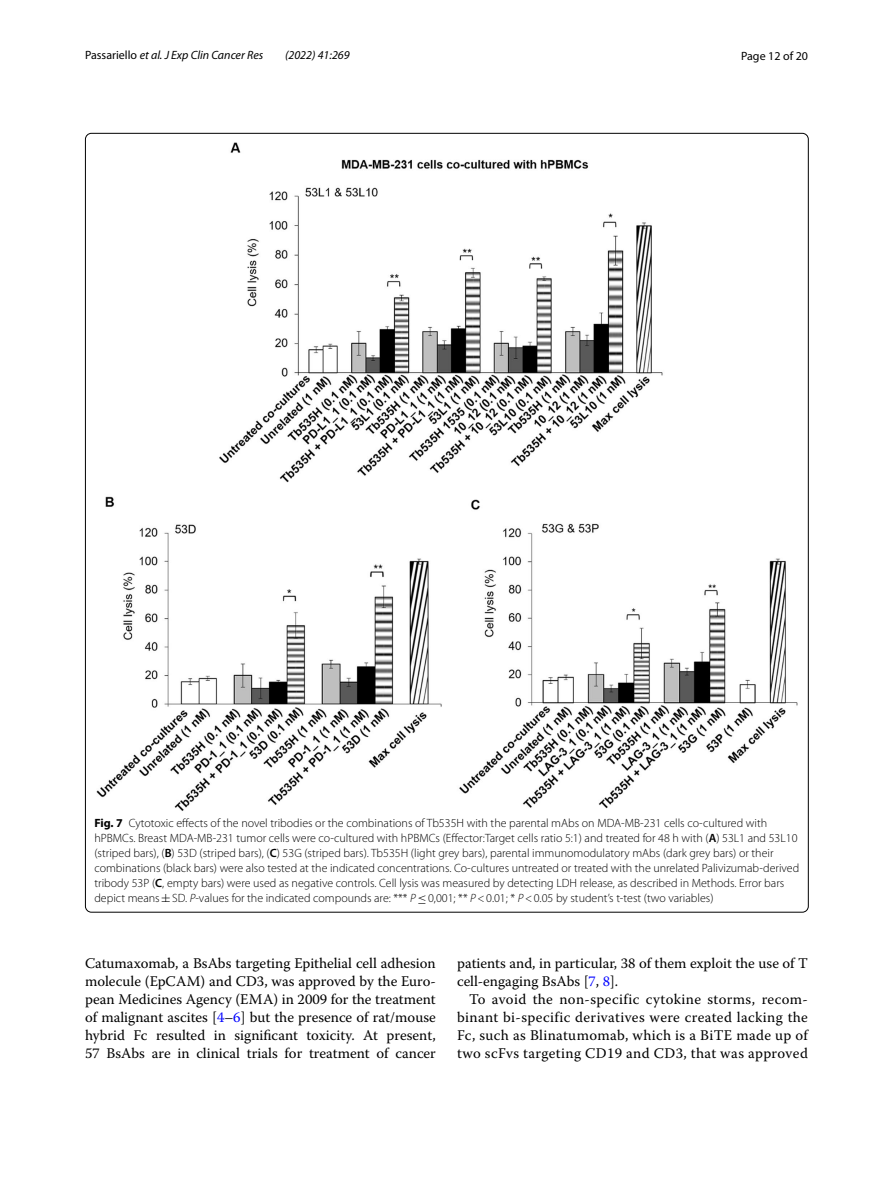
<style>
.page{position:relative;width:893px;height:1187px;background:#fff}
.page>*{position:absolute;margin:0;border:0;box-sizing:border-box;transform-origin:0 0}
.t1{font:14.7px/18px "Warnock Pro";color:#000;text-align:justify}
.t2{font:300 12px/15px "Myriad Pro";color:#000}
.t3{font:italic 12px "Myriad Pro";color:#000}
.t4{font:12px "Myriad Pro";color:#000}
.s1{font-style:normal}
.s2{font-weight:700}
.s3{font-weight:600}
.s4{font-family:"MTSY";font-weight:400}
.s5{font-style:italic}
.s6{color:#00f}
</style>
<div class="page">
<img style="left:97px;top:142px;width:700px;height:669px">
<p class="t3" style="left:85px;top:48px;width:180px"><span class="s1">Passariello</span> et al. J Exp Clin Cancer Res</p>
<p class="t3" style="left:285px;top:48px;width:66px">(2022) 41:269</p>
<p class="t4" style="left:741px;top:48px;width:68px">Page 12 of 20</p>
<p class="t2" style="left:94px;top:815px;width:706px"><span class="s2">Fig. 7</span> Cytotoxic effects of the novel tribodies or the combinations of Tb535H with the parental mAbs on MDA-MB-231 cells co-cultured with hPBMCs. Breast MDA-MB-231 tumor cells were co-cultured with hPBMCs (Effector:Target cells ratio 5:1) and treated for 48 h with (<span class="s3">A</span>) 53L1 and 53L10 (striped bars), (<span class="s3">B</span>) 53D (striped bars), (<span class="s3">C</span>) 53G (striped bars). Tb535H (light grey bars), parental immunomodulatory mAbs (dark grey bars) or their combinations (black bars) were also tested at the indicated concentrations. Co-cultures untreated or treated with the unrelated Palivizumab-derived tribody 53P (<span class="s3">C</span>, empty bars) were used as negative controls. Cell lysis was measured by detecting LDH release, as described in Methods. Error bars depict means<span class="s4">±</span>SD. <span class="s5">P</span>-values for the indicated compounds are: *** <span class="s5">P</span><span class="s4">≤</span>0,001; ** <span class="s5">P</span>&lt;0.01; * <span class="s5">P</span>&lt;0.05 by student’s t-test (two variables)</p>
<p class="t1" style="left:85px;top:954px;width:352px">Catumaxomab, a BsAbs targeting Epithelial cell adhesion molecule (EpCAM) and CD3, was approved by the Euro&shy;pean Medicines Agency (EMA) in 2009 for the treatment of malignant ascites [<span class="s6">4</span>–<span class="s6">6</span>] but the presence of rat/mouse hybrid Fc resulted in significant toxicity. At present, 57 BsAbs are in clinical trials for treatment of cancer</p>
<p class="t1" style="left:457px;top:954px;width:352px">patients and, in particular, 38 of them exploit the use of T cell-engaging BsAbs [<span class="s6">7</span>, <span class="s6">8</span>].</p>
<p class="t1" style="left:457px;top:990px;width:352px;text-indent:12px">To avoid the non-specific cytokine storms, recom&shy;binant bi-specific derivatives were created lacking the Fc, such as Blinatumomab, which is a BiTE made up of two scFvs targeting CD19 and CD3, that was approved</p>
</div>
